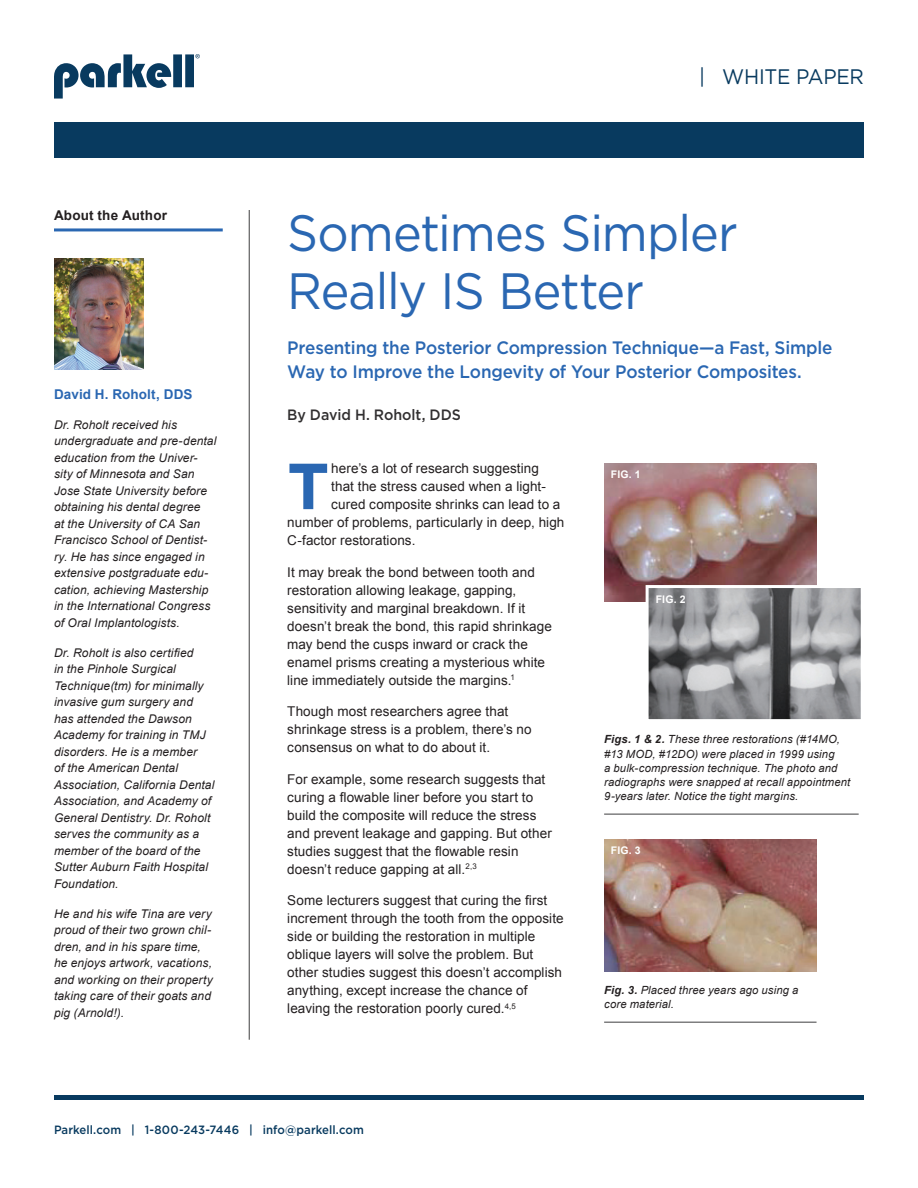
<style>
.page{position:relative;width:918px;height:1188px;background:#fff}
.page>*{position:absolute;margin:0;border:0;box-sizing:border-box;transform-origin:0 0}
.t1{font:700 64.95px "Gotham";color:#2a67b2}
.t2{font:51px/58.5px "Gotham";letter-spacing:-.02em;color:#2a67b2;scale:.95 1}
.t3{font:21px "Gotham";letter-spacing:-.015em;color:#083a5f;scale:.95 1}
.t4{font:500 18px/24px "Gotham";letter-spacing:-.01em;color:#2a67b2;scale:.95 1}
.t5{font:500 15px "Gotham";letter-spacing:-.005em;color:#312f30;scale:.95 1}
.t6{font:13.5px/18px "Arial";letter-spacing:.005em;color:#231f20}
.t7{font:700 13.5px "Arial";letter-spacing:.01em;color:#2a67b2}
.t8{font:700 13.5px "Arial";letter-spacing:.015em;color:#231f20}
.t9{font:italic 12px/16.5px "Arial";letter-spacing:.01em;color:#231f20}
.t10{font:500 12px "Gotham";letter-spacing:.005em;color:#083a5f;scale:.95 1}
.t11{font:italic 11.25px/14.2px "Arial";letter-spacing:.015em;color:#231f20}
.t12{font:700 10.5px "Arial";letter-spacing:.015em;color:#fff}
.s1{font-weight:700}
</style>
<div class="page">
<svg style="left:54px;top:54px;width:146px;height:45px"></svg>
<hr style="left:54px;top:1096px;width:810px;height:4px;background:#083a5f">
<div style="left:54px;top:122px;width:810px;height:36px;background:#083a5f"></div>
<hr style="left:249px;top:210px;width:1px;height:830px;background:#3e3e3f">
<hr style="left:54px;top:228px;width:169px;height:3px;background:#2a67b2">
<img style="left:54px;top:259px;width:90px;height:111px">
<hr style="left:604px;top:814px;width:255px;height:1px;background:#3e3e3f">
<img style="left:604px;top:463px;width:213px;height:138px">
<svg style="left:644px;top:584px;width:217px;height:136px;background:#98989b"></svg>
<hr style="left:604px;top:1022px;width:213px;height:1px;background:#3e3e3f">
<img style="left:604px;top:840px;width:213px;height:132px">
<p class="t8" style="left:54px;top:206px;width:115px">About the Author</p>
<p class="t7" style="left:54px;top:385px;width:140px">David H. Roholt, DDS</p>
<p class="t9" style="left:54px;top:417px;width:164px">Dr. Roholt received his undergraduate and pre-dental education from the Univer&shy;sity of Minnesota and San<br>Jose State University before obtaining his dental degree<br>at the University of CA San<br>Francisco School of Dentist&shy;ry. He has since engaged in extensive postgraduate edu&shy;cation, achieving Mastership in the International Congress of Oral Implantologists.</p>
<p class="t9" style="left:54px;top:645px;width:162px">Dr. Roholt is also certified<br>in the Pinhole Surgical<br>Technique(tm) for minimally invasive gum surgery and has attended the Dawson<br>Academy for training in TMJ disorders. He is a member<br>of the American Dental<br>Association, California Dental<br>Association, and Academy of<br>General Dentistry. Dr. Roholt serves the community as a member of the board of the<br>Sutter Auburn Faith Hospital<br>Foundation.</p>
<p class="t9" style="left:54px;top:906px;width:160px">He and his wife Tina are very proud of their two grown chil&shy;dren, and in his spare time, he enjoys artwork, vacations, and working on their property taking care of their goats and pig (Arnold!).</p>
<h3 class="t3" style="left:699px;top:64px;width:175px">| WHITE PAPER</h3>
<h2 class="t2" style="left:287px;top:202px;width:476px">Sometimes Simpler<br>Really IS Better</h2>
<h3 class="t4" style="left:287px;top:335px;width:575px">Presenting the Posterior Compression Technique—a Fast, Simple<br>Way to Improve the Longevity of Your Posterior Composites.</h3>
<p class="t5" style="left:287px;top:405px;width:184px">By David H. Roholt, DDS</p>
<h1 class="t1" style="left:287px;top:443px;width:44px">T</h1>
<p class="t6" style="left:331px;top:460px;width:209px">here’s a lot of research suggesting</p>
<p class="t6" style="left:331px;top:478px;width:216px">that the stress caused when a light-</p>
<p class="t6" style="left:331px;top:496px;width:231px">cured composite shrinks can lead to a</p>
<p class="t6" style="left:287px;top:514px;width:279px">number of problems, particularly in deep, high</p>
<p class="t6" style="left:287px;top:532px;width:130px">C-factor restorations.</p>
<p class="t6" style="left:287px;top:563px;width:266px">It may break the bond between tooth and restoration allowing leakage, gapping, sensitivity and marginal breakdown. If it doesn’t break the bond, this rapid shrinkage may bend the cusps inward or crack the enamel prisms creating a mysterious white line immediately outside the margins.<sup>1</sup></p>
<p class="t6" style="left:287px;top:703px;width:246px">Though most researchers agree that shrinkage stress is a problem, there’s no consensus on what to do about it.</p>
<p class="t6" style="left:287px;top:770px;width:266px">For example, some research suggests that curing a flowable liner before you start to build the composite will reduce the stress and prevent leakage and gapping. But other studies suggest that the flowable resin doesn’t reduce gapping at all.<sup>2,3</sup></p>
<p class="t6" style="left:287px;top:892px;width:278px">Some lecturers suggest that curing the first increment through the tooth from the opposite side or building the restoration in multiple oblique layers will solve the problem. But other studies suggest this doesn’t accomplish anything, except increase the chance of leaving the restoration poorly cured.<sup>4,5</sup></p>
<p class="t12" style="left:611px;top:467px;width:31px">FIG. 1</p>
<p class="t12" style="left:656px;top:592px;width:31px">FIG. 2</p>
<p class="t11" style="left:604px;top:733px;width:248px"><span class="s1">Figs. 1 &amp; 2.</span> These three restorations (#14MO, #13 MOD, #12DO) were placed in 1999 using<br>a bulk-compression technique. The photo and radiographs were snapped at recall appointment 9-years later. Notice the tight margins.</p>
<p class="t12" style="left:611px;top:844px;width:31px">FIG. 3</p>
<p class="t11" style="left:604px;top:983px;width:196px"><span class="s1">Fig. 3.</span> Placed three years ago using a core material.</p>
<p class="t10" style="left:54px;top:1122px;width:328px">Parkell.com | 1-800-243-7446 | info@parkell.com</p>
</div>
